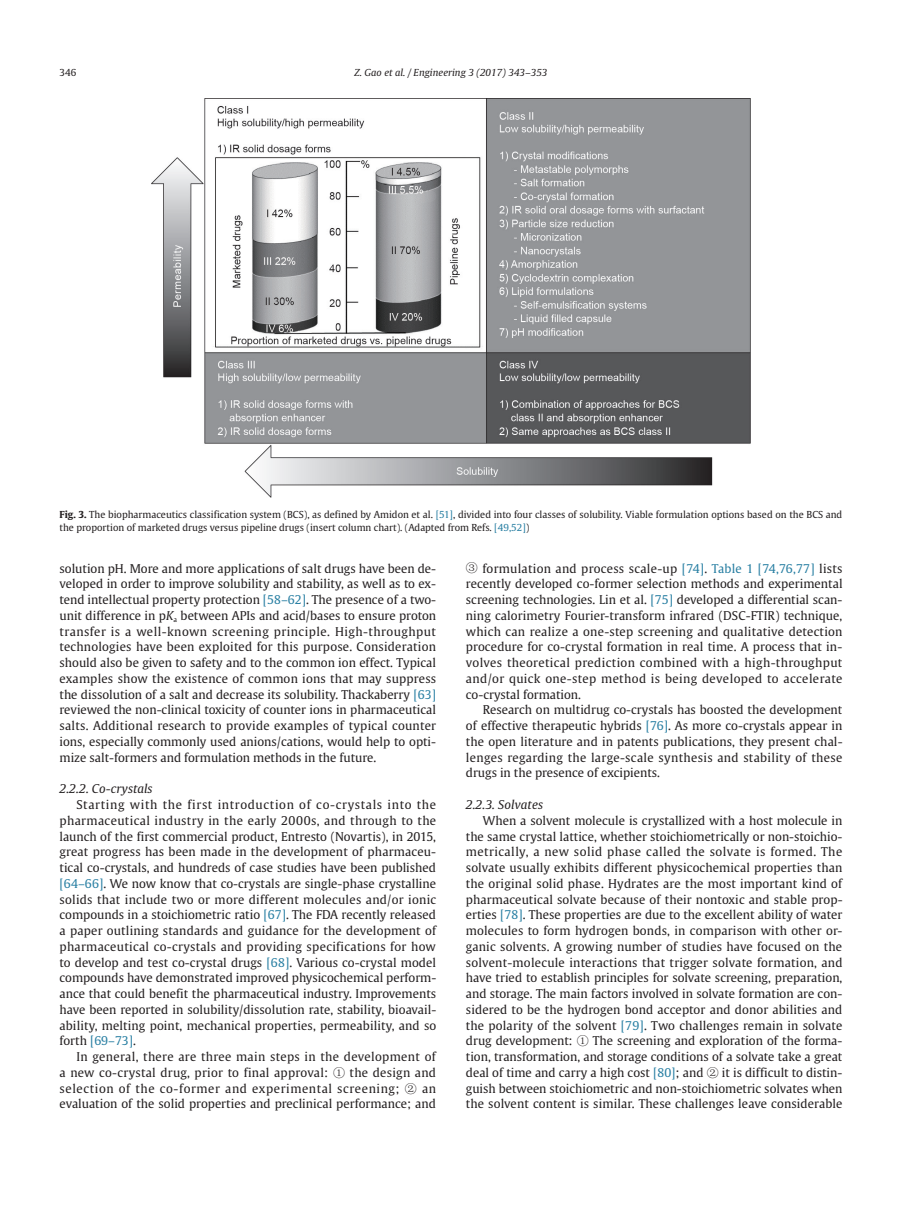
<style>
.page{position:relative;width:919px;height:1217px;background:#fff}
.page>*{position:absolute;margin:0;border:0;box-sizing:border-box;transform-origin:0 0}
.t1{font:12px/15.8px "Gulliver";color:#231f20;text-align:justify}
.t2{font:italic 12px "Gulliver";color:#231f20;scale:1.04 1}
.t3{font:9.6px/12.9px "Gulliver";color:#231f20}
.t4{font:italic 9.6px "Gulliver";color:#231f20;scale:1.04 1}
.s1{font-weight:700}
.s2{color:#277ea2}
.s3{font-style:italic}
.s4{font-family:"Sim Sun"}
</style>
<div class="page">
<img style="left:151px;top:99px;width:599px;height:398px">
<p class="t3" style="left:60px;top:66px;width:18px">346</p>
<p class="t4" style="left:354px;top:67px;width:187px">Z. Gao et al. / Engineering 3 (2017) 343–353</p>
<p class="t3" style="left:60px;top:508px;width:784px"><span class="s1">Fig. 3.</span> The biopharmaceutics classification system (BCS), as defined by Amidon et al. <span class="s2">[51]</span>, divided into four classes of solubility. Viable formulation options based on the BCS and the proportion of marketed drugs versus pipeline drugs (insert column chart). (Adapted from Refs. <span class="s2">[49,52]</span>)</p>
<p class="t1" style="left:60px;top:560px;width:378px">solution pH. More and more applications of salt drugs have been de&shy;veloped in order to improve solubility and stability, as well as to ex&shy;tend intellectual property protection <span class="s2">[58–62]</span>. The presence of a two&shy;unit difference in p<span class="s3">K</span><sub>a</sub> between APIs and acid/bases to ensure proton transfer is a well-known screening principle. High-throughput technologies have been exploited for this purpose. Consideration should also be given to safety and to the common ion effect. Typical examples show the existence of common ions that may suppress the dissolution of a salt and decrease its solubility. Thackaberry <span class="s2">[63] </span>reviewed the non-clinical toxicity of counter ions in pharmaceutical salts. Additional research to provide examples of typical counter ions, especially commonly used anions/cations, would help to opti&shy;mize salt-formers and formulation methods in the future.</p>
<p class="t2" style="left:60px;top:781px;width:91px">2.2.2. Co-crystals</p>
<p class="t1" style="left:60px;top:796px;width:378px;text-indent:17px">Starting with the first introduction of co-crystals into the pharmaceutical industry in the early 2000s, and through to the launch of the first commercial product, Entresto (Novartis), in 2015, great progress has been made in the development of pharmaceu&shy;tical co-crystals, and hundreds of case studies have been published <span class="s2">[64–66]</span>. We now know that co-crystals are single-phase crystalline solids that include two or more different molecules and/or ionic compounds in a stoichiometric ratio <span class="s2">[67]</span>. The FDA recently released a paper outlining standards and guidance for the development of pharmaceutical co-crystals and providing specifications for how to develop and test co-crystal drugs <span class="s2">[68]</span>. Various co-crystal model compounds have demonstrated improved physicochemical perform&shy;ance that could benefit the pharmaceutical industry. Improvements have been reported in solubility/dissolution rate, stability, bioavail&shy;ability, melting point, mechanical properties, permeability, and so forth <span class="s2">[69–73]</span>.</p>
<p class="t1" style="left:60px;top:1048px;width:378px;text-indent:17px">In general, there are three main steps in the development of a new co-crystal drug, prior to final approval: <span class="s4">①</span> the design and selection of the co-former and experimental screening; <span class="s4">②</span> an evaluation of the solid properties and preclinical performance; and</p>
<p class="t1" style="left:466px;top:560px;width:378px"><span class="s4">③</span> formulation and process scale-up <span class="s2">[74]</span>. <span class="s2">Table 1 [74,76,77]</span> lists recently developed co-former selection methods and experimental screening technologies. Lin et al. <span class="s2">[75]</span> developed a differential scan&shy;ning calorimetry Fourier-transform infrared (DSC-FTIR) technique, which can realize a one-step screening and qualitative detection procedure for co-crystal formation in real time. A process that in&shy;volves theoretical prediction combined with a high-throughput and/or quick one-step method is being developed to accelerate co-crystal formation.</p>
<p class="t1" style="left:466px;top:701px;width:378px;text-indent:17px">Research on multidrug co-crystals has boosted the development of effective therapeutic hybrids <span class="s2">[76]</span>. As more co-crystals appear in the open literature and in patents publications, they present chal&shy;lenges regarding the large-scale synthesis and stability of these drugs in the presence of excipients.</p>
<p class="t2" style="left:466px;top:797px;width:76px">2.2.3. Solvates</p>
<p class="t1" style="left:466px;top:812px;width:378px;text-indent:17px">When a solvent molecule is crystallized with a host molecule in the same crystal lattice, whether stoichiometrically or non-stoichio&shy;metrically, a new solid phase called the solvate is formed. The solvate usually exhibits different physicochemical properties than the original solid phase. Hydrates are the most important kind of pharmaceutical solvate because of their nontoxic and stable prop&shy;erties <span class="s2">[78]</span>. These properties are due to the excellent ability of water molecules to form hydrogen bonds, in comparison with other or&shy;ganic solvents. A growing number of studies have focused on the solvent-molecule interactions that trigger solvate formation, and have tried to establish principles for solvate screening, preparation, and storage. The main factors involved in solvate formation are con&shy;sidered to be the hydrogen bond acceptor and donor abilities and the polarity of the solvent <span class="s2">[79]</span>. Two challenges remain in solvate drug development: <span class="s4">①</span> The screening and exploration of the forma&shy;tion, transformation, and storage conditions of a solvate take a great deal of time and carry a high cost <span class="s2">[80]</span>; and <span class="s4">②</span> it is difficult to distin&shy;guish between stoichiometric and non-stoichiometric solvates when the solvent content is similar. These challenges leave considerable</p>
</div>
